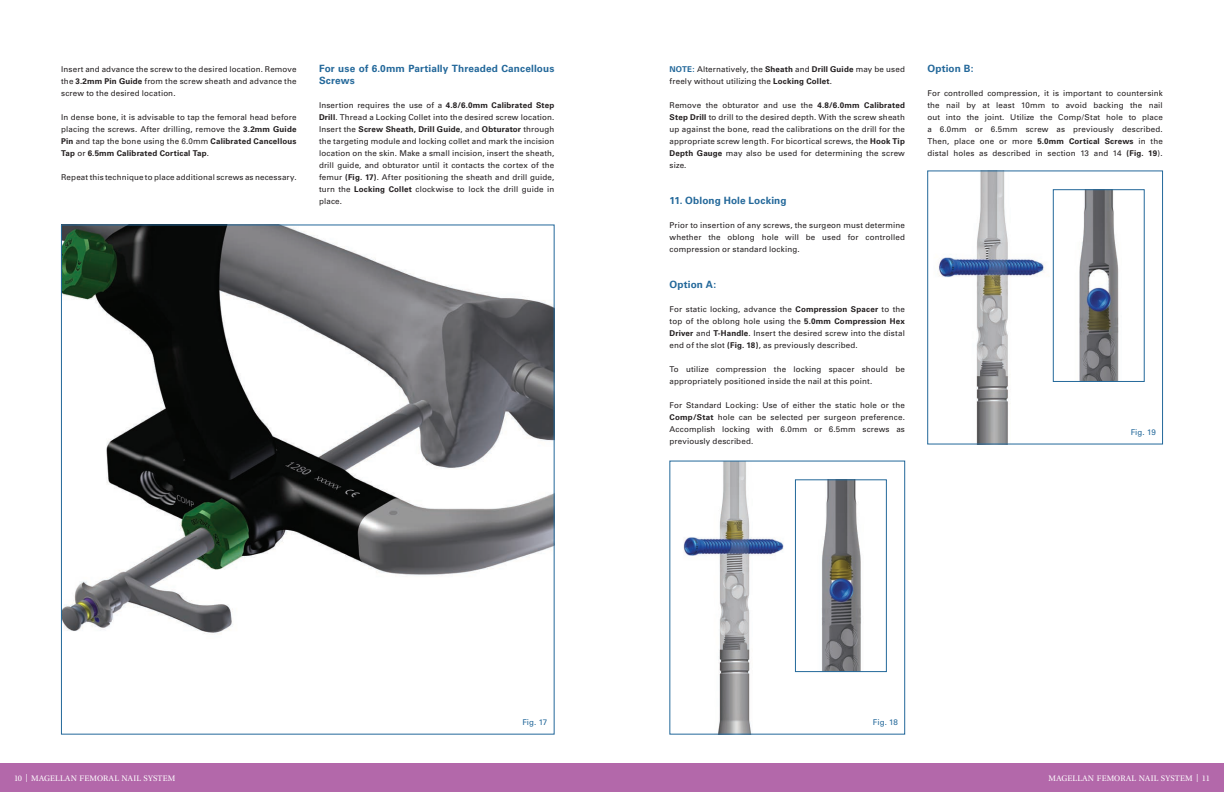
<style>
.page{position:relative;width:1224px;height:792px;background:#fff}
.page>*{position:absolute;margin:0;border:0;box-sizing:border-box;transform-origin:0 0}
.t1{font:700 10px/12px "Univers";letter-spacing:.01em;color:#23689a}
.t2{font:8px/12px "Univers";letter-spacing:.015em;color:#231f20;text-align:justify}
.t3{font:8px "Utopia";letter-spacing:.03em;color:#fff}
.t4{font:8px "Univers";letter-spacing:.01em;color:#23689a}
.s1{font-weight:700}
.s2{font-weight:700;color:#23689a}
</style>
<div class="page">
<div style="left:0;top:764px;width:1224px;height:28px;background:#b368aa"></div>
<img style="left:63px;top:227px;width:489px;height:407px">
<img style="left:683px;top:463px;width:199px;height:269px">
<img style="left:797px;top:482px;width:85px;height:188px">
<div style="left:795px;top:480px;width:92px;height:192px;border:1px solid #23689a"></div>
<img style="left:938px;top:173px;width:115px;height:269px">
<div style="left:927px;top:171px;width:236px;height:273px;border:1px solid #23689a"></div>
<img style="left:1079px;top:191px;width:40px;height:189px">
<div style="left:1053px;top:189px;width:91px;height:193px;border:1px solid #23689a"></div>
<p class="t2" style="left:61px;top:63px;width:237px">Insert and advance the screw to the desired location. Remove the <span class="s1">3.2mm Pin Guide</span> from the screw sheath and advance the screw to the desired location.</p>
<p class="t2" style="left:61px;top:111px;width:237px">In dense bone, it is advisable to tap the femoral head before placing the screws. After drilling, remove the <span class="s1">3.2mm Guide Pin</span> and tap the bone using the 6.0mm <span class="s1">Calibrated Cancellous Tap</span> or <span class="s1">6.5mm Calibrated Cortical Tap</span>.</p>
<p class="t2" style="left:61px;top:171px;width:237px">Repeat this technique to place additional screws as necessary.</p>
<p class="t1" style="left:319px;top:63px;width:237px">For use of 6.0mm Partially Threaded Cancellous<br>Screws</p>
<p class="t2" style="left:319px;top:99px;width:237px">Insertion requires the use of a <span class="s1">4.8/6.0mm Calibrated Step Drill</span>. Thread a Locking Collet into the desired screw location.<br>Insert the <span class="s1">Screw Sheath, Drill Guide</span>, and <span class="s1">Obturator</span> through the targeting module and locking collet and mark the incision location on the skin. Make a small incision, insert the sheath, drill guide, and obturator until it contacts the cortex of the femur <span class="s1">(Fig. 17)</span>. After positioning the sheath and drill guide, turn the <span class="s1">Locking Collet</span> clockwise to lock the drill guide in place.</p>
<p class="t2" style="left:670px;top:63px;width:237px"><span class="s2">NOTE:</span> Alternatively, the <span class="s1">Sheath</span> and <span class="s1">Drill Guide</span> may be used freely without utilizing the <span class="s1">Locking Collet</span>.</p>
<p class="t2" style="left:670px;top:99px;width:237px">Remove the obturator and use the <span class="s1">4.8/6.0mm Calibrated Step Drill</span> to drill to the desired depth. With the screw sheath up against the bone, read the calibrations on the drill for the appropriate screw length. For bicortical screws, the <span class="s1">Hook Tip Depth Gauge</span> may also be used for determining the screw size.</p>
<p class="t1" style="left:670px;top:195px;width:118px">11. Oblong Hole Locking</p>
<p class="t2" style="left:670px;top:219px;width:237px">Prior to insertion of any screws, the surgeon must determine whether the oblong hole will be used for controlled compression or standard locking.</p>
<p class="t1" style="left:670px;top:279px;width:48px">Option A:</p>
<p class="t2" style="left:670px;top:303px;width:237px">For static locking, advance the <span class="s1">Compression Spacer</span> to the top of the oblong hole using the <span class="s1">5.0mm Compression Hex Driver</span> and <span class="s1">T-Handle</span>. Insert the desired screw into the distal end of the slot <span class="s1">(Fig. 18)</span>, as previously described.</p>
<p class="t2" style="left:670px;top:363px;width:237px">To utilize compression the locking spacer should be appropriately positioned inside the nail at this point.</p>
<p class="t2" style="left:670px;top:399px;width:237px">For Standard Locking: Use of either the static hole or the <span class="s1">Comp/Stat</span> hole can be selected per surgeon preference.<br>Accomplish locking with 6.0mm or 6.5mm screws as previously described.</p>
<p class="t1" style="left:927px;top:63px;width:48px">Option B:</p>
<p class="t2" style="left:927px;top:87px;width:237px">For controlled compression, it is important to countersink the nail by at least 10mm to avoid backing the nail out into the joint. Utilize the Comp/Stat hole to place a 6.0mm or 6.5mm screw as previously described.<br>Then, place one or more <span class="s1">5.0mm Cortical Screws</span> in the distal holes as described in section 13 and 14 <span class="s1">(Fig. 19</span>).</p>
<p class="t4" style="left:1131px;top:428px;width:27px">Fig. 19</p>
<p class="t4" style="left:522px;top:718px;width:27px">Fig. 17</p>
<p class="t4" style="left:873px;top:718px;width:27px">Fig. 18</p>
<p class="t3" style="left:14px;top:774px;width:163px">10 | MAGELLAN FEMORAL NAIL SYSTEM</p>
<p class="t3" style="left:1048px;top:774px;width:163px">MAGELLAN FEMORAL NAIL SYSTEM | 11</p>
</div>
